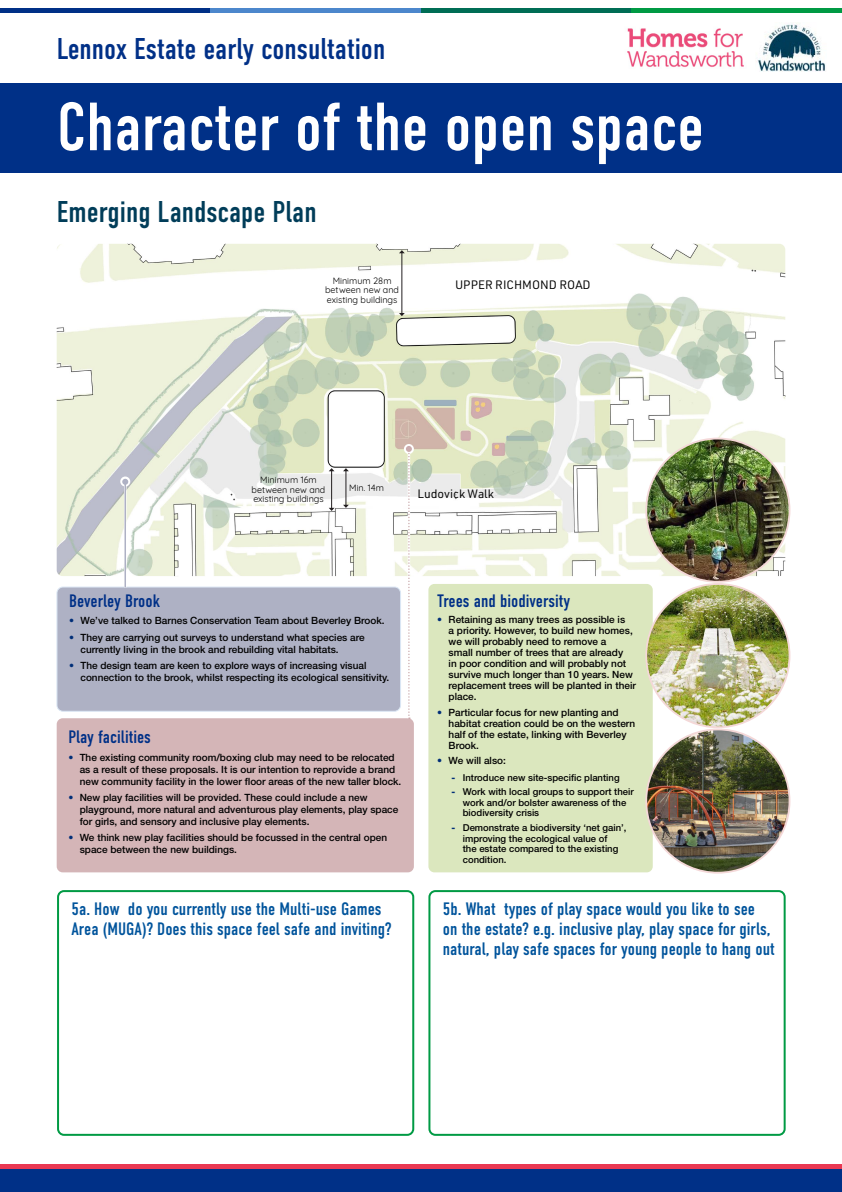
<style>
.page{position:relative;width:842px;height:1192px;background:#fff}
.page>*{position:absolute;margin:0;border:0;box-sizing:border-box;transform-origin:0 0}
.t1{font:68px "DIN Condensed";color:#fff}
.t2{font:30px "DIN Condensed";color:#003087}
.INTRO{font:30px "DIN Condensed";color:#013d59}
.HEADING_1{font:18px/20px "DIN Condensed";color:#00549c}
.HEADING_1-2{font:18px "DIN Condensed";color:#003087}
.BODY_1{font:12px "URWDIN";color:#000}
.t3{font:500 10px/11px "Helvetica Neue LT Std";color:#000}
.t4{font:500 9.5px/10.5px "Helvetica Neue LT Std";color:#000}
.TABLE_BODY{font:9px/9.5px "Quicksand";color:#000;text-align:center}
.s1{color:#002e78}
.s2{font-weight:800;color:#002e78}
</style>
<div class="page">
<img style="left:756px;top:23px;width:70px;height:49px">
<img style="left:627px;top:28px;width:117px;height:39px">
<div style="left:0;top:83px;width:842px;height:89px;background:#003087"></div>
<div style="left:0;top:1169px;width:842px;height:23px;background:#003087"></div>
<hr style="left:0;top:9px;width:211px;height:4px;background:#003087">
<hr style="left:210px;top:9px;width:211px;height:4px;background:#4c87cc">
<hr style="left:421px;top:9px;width:210px;height:4px;background:#006d55">
<hr style="left:631px;top:9px;width:211px;height:4px;background:#009a44">
<div style="left:0;top:1164px;width:842px;height:5px;background:#e93852"></div>
<img style="left:57px;top:244px;width:728px;height:332px">
<div style="left:57px;top:890px;width:357px;height:246px;border:2px solid #009a44;border-radius:6px"></div>
<div style="left:428px;top:890px;width:358px;height:246px;border:2px solid #009a44;border-radius:6px"></div>
<div style="left:57px;top:718px;width:357px;height:154px;background:#d4b5b7;border-radius:6px"></div>
<div style="left:57px;top:587px;width:343px;height:124px;background:#aeb1c4;border-radius:6px"></div>
<div style="left:57px;top:587px;width:344px;height:124px;border:1px solid #dbe7f5;border-radius:6px"></div>
<div style="left:428px;top:584px;width:225px;height:288px;background:#dbe7be;border-radius:6px"></div>
<svg style="left:120px;top:477px;width:10px;height:10px"></svg>
<hr style="left:124px;top:482px;width:2px;height:105px;background:#aeb1c4">
<svg style="left:122px;top:479px;width:6px;height:6px"></svg>
<svg style="left:404px;top:444px;width:10px;height:10px"></svg>
<svg style="left:406px;top:446px;width:6px;height:273px"></svg>
<img style="left:646px;top:729px;width:143px;height:144px;border-radius:72px">
<img style="left:646px;top:584px;width:143px;height:143px;border-radius:72px">
<img style="left:646px;top:439px;width:143px;height:143px;border-radius:72px">
<hr style="left:401px;top:252px;width:1px;height:62px;background:#231f20">
<svg style="left:399px;top:250px;width:6px;height:3px"></svg>
<svg style="left:399px;top:313px;width:6px;height:3px"></svg>
<hr style="left:345px;top:470px;width:1px;height:36px;background:#231f20">
<svg style="left:343px;top:468px;width:6px;height:3px"></svg>
<svg style="left:343px;top:505px;width:6px;height:3px"></svg>
<hr style="left:331px;top:470px;width:1px;height:39px;background:#231f20">
<svg style="left:329px;top:468px;width:5px;height:3px"></svg>
<svg style="left:329px;top:508px;width:5px;height:3px"></svg>
<h2 class="t2" style="left:57px;top:31px;width:330px">Lennox Estate early consultation</h2>
<p class="t1" style="left:57px;top:89px;width:649px">Character of the open space</p>
<p class="INTRO" style="left:57px;top:194px;width:262px">Emerging Landscape Plan</p>
<p class="TABLE_BODY" style="left:325px;top:275px;width:75px">Minimum 28m between new and existing buildings</p>
<p class="BODY_1" style="left:455px;top:277px;width:137px">UPPER RICHMOND ROAD</p>
<p class="TABLE_BODY" style="left:252px;top:474px;width:75px">Minimum 16m between new and existing buildings</p>
<p class="TABLE_BODY" style="left:349px;top:482px;width:36px">Min. 14m</p>
<p class="BODY_1" style="left:417px;top:486px;width:78px">Ludovick Walk</p>
<p class="HEADING_1-2" style="left:69px;top:591px;width:92px">Beverley Brook</p>
<p class="t3" style="left:69px;top:615px;width:317px"><span class="s1">•</span> We’ve talked to Barnes Conservation Team about Beverley Brook.</p>
<p class="t3" style="left:80px;top:631px;width:286px;line-height:12px;text-indent:-11px"><span class="s1">•</span> They are carrying out surveys to understand what species are currently living in the brook and rebuilding vital habitats.</p>
<p class="t3" style="left:80px;top:659px;width:310px;line-height:12px;text-indent:-11px"><span class="s1">•</span> The design team are keen to explore ways of increasing visual connection to the brook, whilst respecting its ecological sensitivity.</p>
<p class="HEADING_1-2" style="left:68px;top:727px;width:84px">Play facilities</p>
<p class="t3" style="left:80px;top:751px;width:323px;line-height:12px;text-indent:-11px"><span class="s1">•</span> The existing community room/boxing club may need to be relocated as a result of these proposals. It is our intention to reprovide a brand new community facility in the lower floor areas of the new taller block.</p>
<p class="t3" style="left:80px;top:791px;width:320px;line-height:12px;text-indent:-11px"><span class="s1">•</span> New play facilities will be provided. These could include a new playground, more natural and adventurous play elements, play space for girls, and sensory and inclusive play elements.</p>
<p class="t3" style="left:80px;top:832px;width:309px;line-height:12px;text-indent:-11px"><span class="s1">•</span> We think new play facilities should be focussed in the central open space between the new buildings.</p>
<p class="HEADING_1-2" style="left:437px;top:591px;width:134px">Trees and biodiversity</p>
<p class="t3" style="left:449px;top:614px;width:189px;text-indent:-11px"><span class="s1">•</span> Retaining as many trees as possible is<br>a priority. However, to build new homes, we will probably need to remove a<br>small number of trees that are already<br>in poor condition and will probably not survive much longer than 10 years. New replacement trees will be planted in their place.</p>
<p class="t3" style="left:449px;top:707px;width:188px;text-indent:-11px"><span class="s1">•</span> Particular focus for new planting and habitat creation could be on the western half of the estate, linking with Beverley<br>Brook.</p>
<p class="t3" style="left:437px;top:755px;width:70px"><span class="s1">•</span> We will also:</p>
<p class="t4" style="left:451px;top:772px;width:170px"><span class="s2">-</span> Introduce new site-specific planting</p>
<p class="t4" style="left:463px;top:787px;width:172px;text-indent:-11px"><span class="s2">-</span> Work with local groups to support their work and/or bolster awareness of the biodiversity crisis</p>
<p class="t4" style="left:463px;top:822px;width:165px;text-indent:-11px"><span class="s2">-</span> Demonstrate a biodiversity ‘net gain’, improving the ecological value of<br>the estate compared to the existing condition.</p>
<p class="HEADING_1" style="left:72px;top:899px;width:321px">5a. How do you currently use the Multi-use Games<br>Area (MUGA)? Does this space feel safe and inviting?</p>
<p class="HEADING_1" style="left:443px;top:899px;width:333px">5b. What types of play space would you like to see<br>on the estate? e.g. inclusive play, play space for girls, natural, play safe spaces for young people to hang out</p>
</div>
